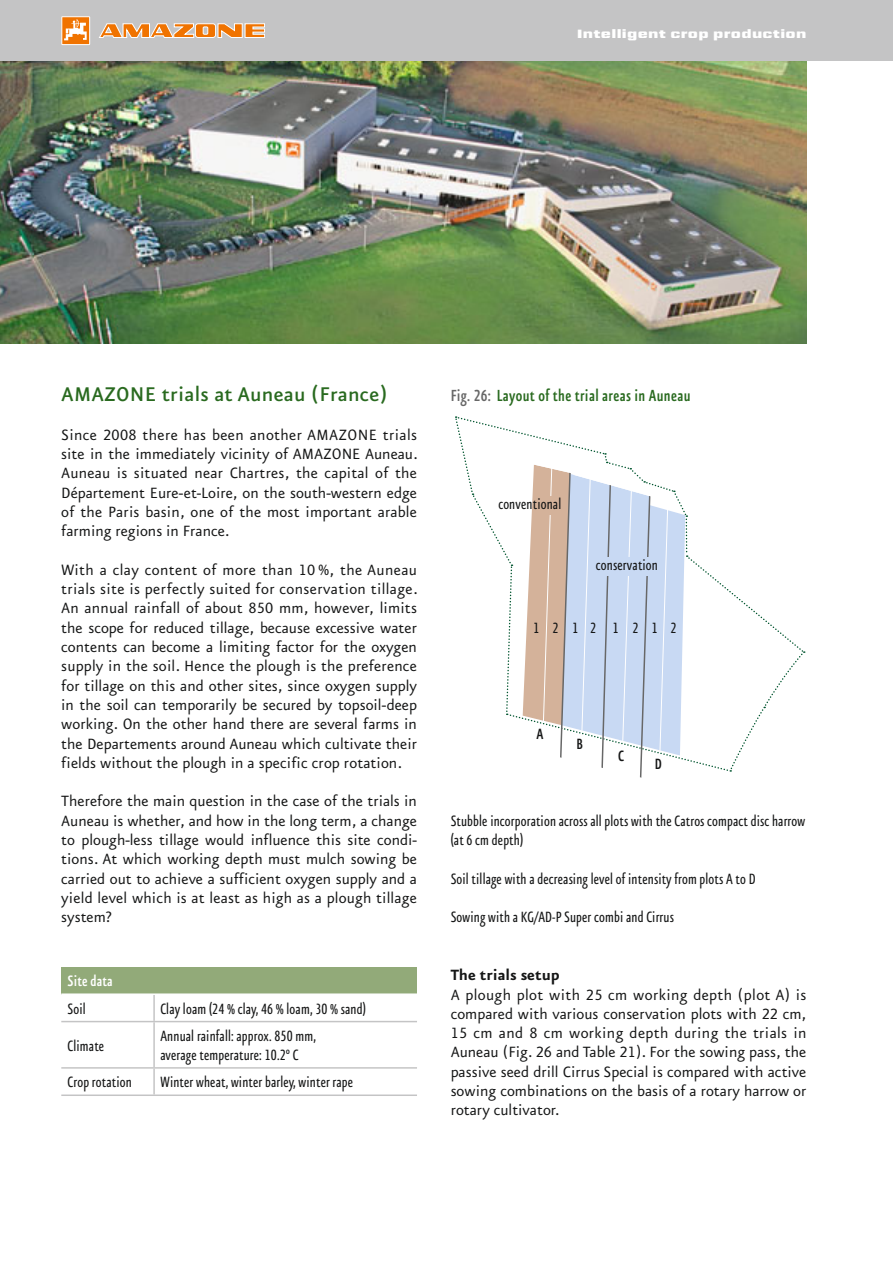
<style>
.page{position:relative;width:893px;height:1263px;background:#fff}
.page>*{position:absolute;margin:0;border:0;box-sizing:border-box;transform-origin:0 0}
.t1{font:23.7px "Eureka Sans A Medium Tab";letter-spacing:.01em;color:#296a1f}
.t2{font:500 condensed 19.35px "Eureka Sans OT";letter-spacing:.02em;color:#296a1f}
.t3{font:17.85px/19.4px "Eureka Sans A Regular Tab";letter-spacing:.005em;color:#151616;text-align:justify}
.t4{font:condensed 17.85px/18.9px "Eureka Sans OT";letter-spacing:.01em;color:#151616}
.t5{font:17.85px "Eureka Sans A Bold Tab";color:#151616}
.t6{font:500 condensed 17.85px "Eureka Sans OT";letter-spacing:.01em;color:#fff}
.t7{font:500 condensed 17.85px "Eureka Sans OT";color:#151616}
.t8{font:11.85px "Amazone VI Bl";letter-spacing:.025em;color:#fff}
.s1{color:#676767}
</style>
<div class="page">
<img style="left:0;top:61px;width:806px;height:282px">
<svg style="left:455px;top:416px;width:350px;height:362px"></svg>
<div style="left:0;top:0;width:893px;height:61px;background:#c4c4c5"></div>
<svg style="left:99px;top:23px;width:166px;height:15px"></svg>
<div style="left:62px;top:17px;width:28px;height:28px;background:#f07300"></div>
<div style="left:62px;top:16px;width:28px;height:29px;border:1px solid #fff"></div>
<svg style="left:64px;top:19px;width:23px;height:21px"></svg>
<div style="left:61px;top:967px;width:356px;height:27px;background:#92aa79"></div>
<svg style="left:61px;top:1022px;width:356px;height:1px"></svg>
<hr style="left:61px;top:993px;width:356px;height:2px;background:#fff">
<hr style="left:153px;top:995px;width:2px;height:26px;background:#c4c4c5">
<hr style="left:61px;top:1021px;width:356px;height:1px;background:#c4c4c5">
<hr style="left:153px;top:1022px;width:2px;height:45px;background:#c4c4c5">
<hr style="left:61px;top:1067px;width:356px;height:2px;background:#c4c4c5">
<hr style="left:153px;top:1069px;width:2px;height:25px;background:#c4c4c5">
<hr style="left:61px;top:1094px;width:356px;height:2px;background:#c4c4c5">
<p class="t8" style="left:577px;top:29px;width:231px">Intelligent crop production</p>
<h1 class="t1" style="left:61px;top:385px;width:328px">AMAZONE trials at Auneau (France)</h1>
<p class="t3" style="left:61px;top:426px;width:358px">Since 2008 there has been another AMAZONE trials site in the immediately vicinity of AMAZONE Auneau.<br>Auneau is situated near Chartres, the capital of the Département Eure-et-Loire, on the south-western edge of the Paris basin, one of the most important arable farming regions in France.</p>
<p class="t3" style="left:61px;top:561px;width:358px">With a clay content of more than 10 %, the Auneau trials site is perfectly suited for conservation tillage.<br>An annual rainfall of about 850 mm, however, limits the scope for reduced tillage, because excessive water contents can become a limiting factor for the oxygen supply in the soil. Hence the plough is the preference for tillage on this and other sites, since oxygen supply in the soil can temporarily be secured by topsoil-deep working. On the other hand there are several farms in the Departements around Auneau which cultivate their fields without the plough in a specific crop rotation.</p>
<p class="t3" style="left:61px;top:793px;width:357px">Therefore the main question in the case of the trials in Auneau is whether, and how in the long term, a change to plough-less tillage would influence this site condi&shy;tions. At which working depth must mulch sowing be carried out to achieve a sufficient oxygen supply and a yield level which is at least as high as a plough tillage system?</p>
<p class="t6" style="left:68px;top:974px;width:47px">Site data</p>
<p class="t4" style="left:68px;top:1000px;width:20px">Soil</p>
<p class="t4" style="left:160px;top:1000px;width:207px">Clay loam (24 % clay, 46 % loam, 30 % sand)</p>
<p class="t4" style="left:68px;top:1037px;width:38px">Climate</p>
<p class="t4" style="left:160px;top:1028px;width:157px">Annual rainfall: approx. 850 mm, average temperature: 10.2° C</p>
<p class="t4" style="left:68px;top:1074px;width:66px">Crop rotation</p>
<p class="t4" style="left:160px;top:1074px;width:194px">Winter wheat, winter barley, winter rape</p>
<p class="t2" style="left:451px;top:388px;width:241px"><span class="s1">Fig. 26:</span> Layout of the trial areas in Auneau</p>
<p class="t4" style="left:498px;top:496px;width:64px">conventional</p>
<p class="t4" style="left:596px;top:556px;width:64px">conservation</p>
<p class="t4" style="left:533px;top:619px;width:145px">1 2 1 2 1 2 1 2</p>
<p class="t7" style="left:536px;top:727px;width:8px">A</p>
<p class="t7" style="left:577px;top:737px;width:8px">B</p>
<p class="t7" style="left:618px;top:749px;width:7px">C</p>
<p class="t7" style="left:655px;top:757px;width:9px">D</p>
<p class="t4" style="left:451px;top:812px;width:356px;line-height:19.4px">Stubble incorporation across all plots with the Catros compact disc harrow (at 6 cm depth)</p>
<p class="t4" style="left:451px;top:861px;width:306px;line-height:38.5px">Soil tillage with a decreasing level of intensity from plots A to D<br>Sowing with a KG/AD-P Super combi and Cirrus</p>
<p class="t5" style="left:451px;top:968px;width:110px">The trials setup</p>
<p class="t3" style="left:451px;top:986px;width:357px">A plough plot with 25 cm working depth (plot A) is compared with various conservation plots with 22 cm, 15 cm and 8 cm working depth during the trials in Auneau (Fig. 26 and Table 21). For the sowing pass, the passive seed drill Cirrus Special is compared with active sowing combinations on the basis of a rotary harrow or rotary cultivator.</p>
</div>
